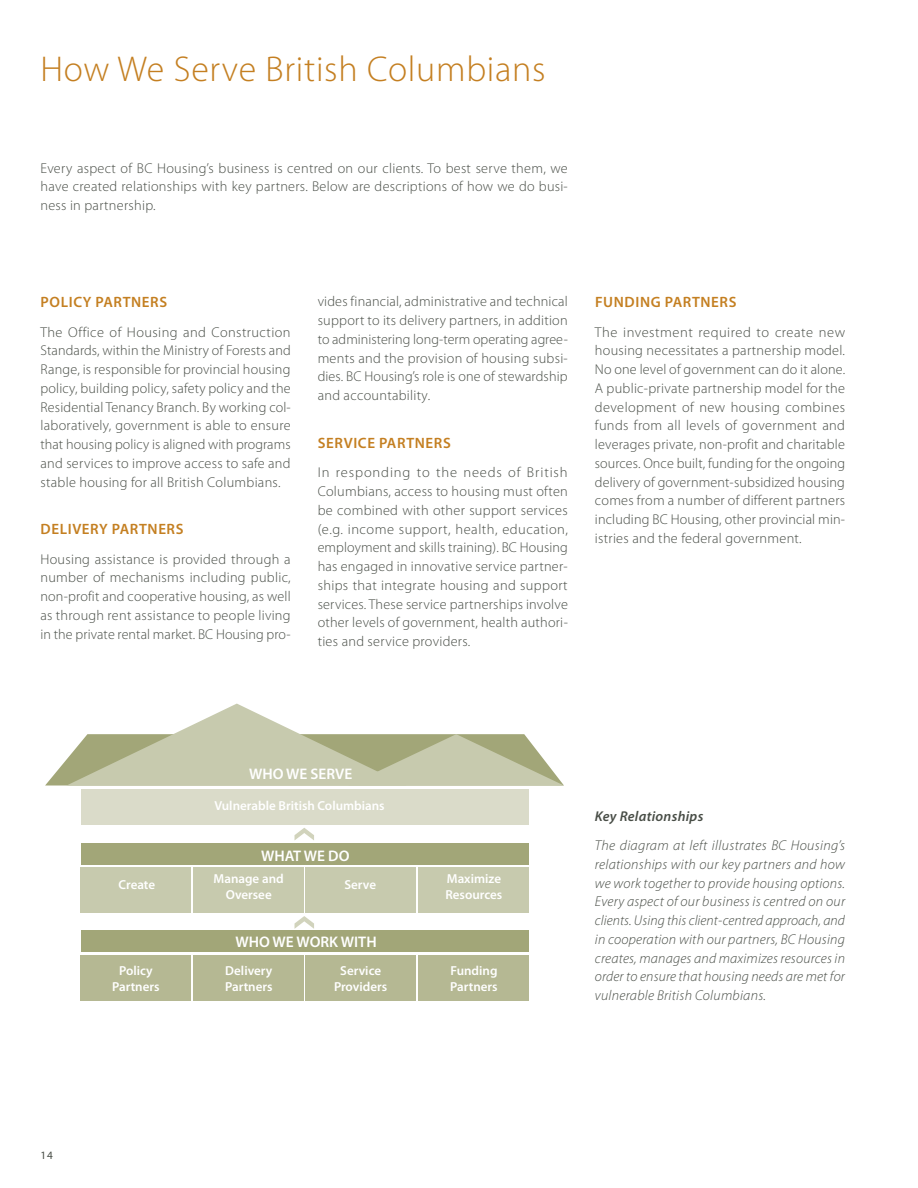
<style>
.page{position:relative;width:918px;height:1188px;background:#fff}
.page>*{position:absolute;margin:0;border:0;box-sizing:border-box;transform-origin:0 0}
.t1{font:300 36px "Myriad Pro";letter-spacing:.02em;color:#c47f21}
.t2{font:600 15.3px "Myriad Pro";color:#fff}
.t3{font:600 15px "Myriad Pro";letter-spacing:.04em;color:#c47f21}
.Body_Copy{font:300 14.25px/18.8px "Myriad Pro";letter-spacing:.02em;color:#484d46;text-align:justify}
.Body_Copy-2{font:italic 300 14.25px/18.8px "Myriad Pro";letter-spacing:.02em;color:#484d46;text-align:justify}
.Body_Copy-3{font:italic 600 14.25px "Myriad Pro";letter-spacing:.02em;color:#484d46}
.t4{font:600 13.05px/16.4px "Myriad Pro";color:#fff}
.t5{font:11.25px "Myriad Pro";color:#484d46}
</style>
<div class="page">
<svg style="left:45px;top:704px;width:519px;height:82px"></svg>
<div style="left:193px;top:955px;width:110px;height:46px;background:#b5b893"></div>
<div style="left:81px;top:955px;width:110px;height:46px;background:#b5b893"></div>
<div style="left:306px;top:955px;width:110px;height:46px;background:#b5b893"></div>
<div style="left:418px;top:955px;width:110px;height:46px;background:#b5b893"></div>
<div style="left:81px;top:867px;width:110px;height:46px;background:#c7caae"></div>
<div style="left:193px;top:867px;width:110px;height:46px;background:#c7caae"></div>
<div style="left:306px;top:867px;width:110px;height:46px;background:#c7caae"></div>
<div style="left:418px;top:867px;width:110px;height:46px;background:#c7caae"></div>
<div style="left:81px;top:789px;width:447px;height:35px;background:#dadbc9"></div>
<div style="left:81px;top:931px;width:447px;height:21px;background:#a2a678"></div>
<div style="left:81px;top:843px;width:447px;height:21px;background:#a2a678"></div>
<svg style="left:295px;top:916px;width:19px;height:13px"></svg>
<svg style="left:295px;top:828px;width:19px;height:12px"></svg>
<h1 class="t1" style="left:40px;top:49px;width:507px">How We Serve British Columbians</h1>
<p class="Body_Copy" style="left:40px;top:159px;width:529px">Every aspect of BC Housing’s business is centred on our clients. To best serve them, we have created relationships with key partners. Below are descriptions of how we do busi&shy;ness in partnership.</p>
<h2 class="t3" style="left:41px;top:294px;width:128px">POLICY PARTNERS</h2>
<p class="Body_Copy" style="left:40px;top:323px;width:252px">The Office of Housing and Construction Standards, within the Ministry of Forests and Range, is responsible for provincial housing policy, building policy, safety policy and the Residential Tenancy Branch. By working col&shy;laboratively, government is able to ensure that housing policy is aligned with programs and services to improve access to safe and stable housing for all British Columbians.</p>
<h2 class="t3" style="left:41px;top:521px;width:144px">DELIVERY PARTNERS</h2>
<p class="Body_Copy" style="left:40px;top:550px;width:252px">Housing assistance is provided through a number of mechanisms including public, non-profit and cooperative housing, as well as through rent assistance to people living in the private rental market. BC Housing pro-</p>
<p class="Body_Copy" style="left:318px;top:293px;width:252px">vides financial, administrative and technical support to its delivery partners, in addition to administering long-term operating agree&shy;ments and the provision of housing subsi&shy;dies. BC Housing’s role is one of stewardship and accountability.</p>
<h2 class="t3" style="left:318px;top:434px;width:134px">SERVICE PARTNERS</h2>
<p class="Body_Copy" style="left:318px;top:463px;width:252px">In responding to the needs of British Columbians, access to housing must often be combined with other support services (e.g. income support, health, education, employment and skills training). BC Housing has engaged in innovative service partner&shy;ships that integrate housing and support services. These service partnerships involve other levels of government, health authori&shy;ties and service providers.</p>
<h2 class="t3" style="left:595px;top:294px;width:143px">FUNDING PARTNERS</h2>
<p class="Body_Copy" style="left:595px;top:323px;width:252px">The investment required to create new housing necessitates a partnership model.<br>No one level of government can do it alone.<br>A public-private partnership model for the development of new housing combines funds from all levels of government and leverages private, non-profit and charitable sources. Once built, funding for the ongoing delivery of government-subsidized housing comes from a number of different partners including BC Housing, other provincial min&shy;istries and the federal government.</p>
<p class="t2" style="left:249px;top:766px;width:105px">WHO WE SERVE</p>
<p class="t4" style="left:214px;top:798px;width:172px">Vulnerable British Columbians</p>
<p class="t2" style="left:261px;top:847px;width:90px">WHAT WE DO</p>
<p class="t4" style="left:214px;top:871px;width:72px;text-align:center">Manage and<br>Oversee</p>
<p class="t4" style="left:119px;top:877px;width:38px">Create</p>
<p class="t4" style="left:344px;top:877px;width:33px">Serve</p>
<p class="t4" style="left:112px;top:962px;width:49px;text-align:center">Policy<br>Partners</p>
<p class="t2" style="left:235px;top:934px;width:143px">WHO WE WORK WITH</p>
<p class="t4" style="left:225px;top:963px;width:49px">Delivery<br>Partners</p>
<p class="t4" style="left:334px;top:962px;width:55px;text-align:center">Service<br>Providers</p>
<p class="t4" style="left:446px;top:871px;width:58px">Maximize<br>Resources</p>
<p class="t4" style="left:450px;top:962px;width:49px">Funding<br>Partners</p>
<p class="Body_Copy-3" style="left:595px;top:808px;width:110px">Key Relationships</p>
<p class="Body_Copy-2" style="left:595px;top:836px;width:252px">The diagram at left illustrates BC Housing’s relationships with our key partners and how we work together to provide housing options.<br>Every aspect of our business is centred on our clients. Using this client-centred approach, and in cooperation with our partners, BC Housing creates, manages and maximizes resources in order to ensure that housing needs are met for vulnerable British Columbians.</p>
<p class="t5" style="left:40px;top:1149px;width:14px">14</p>
</div>
